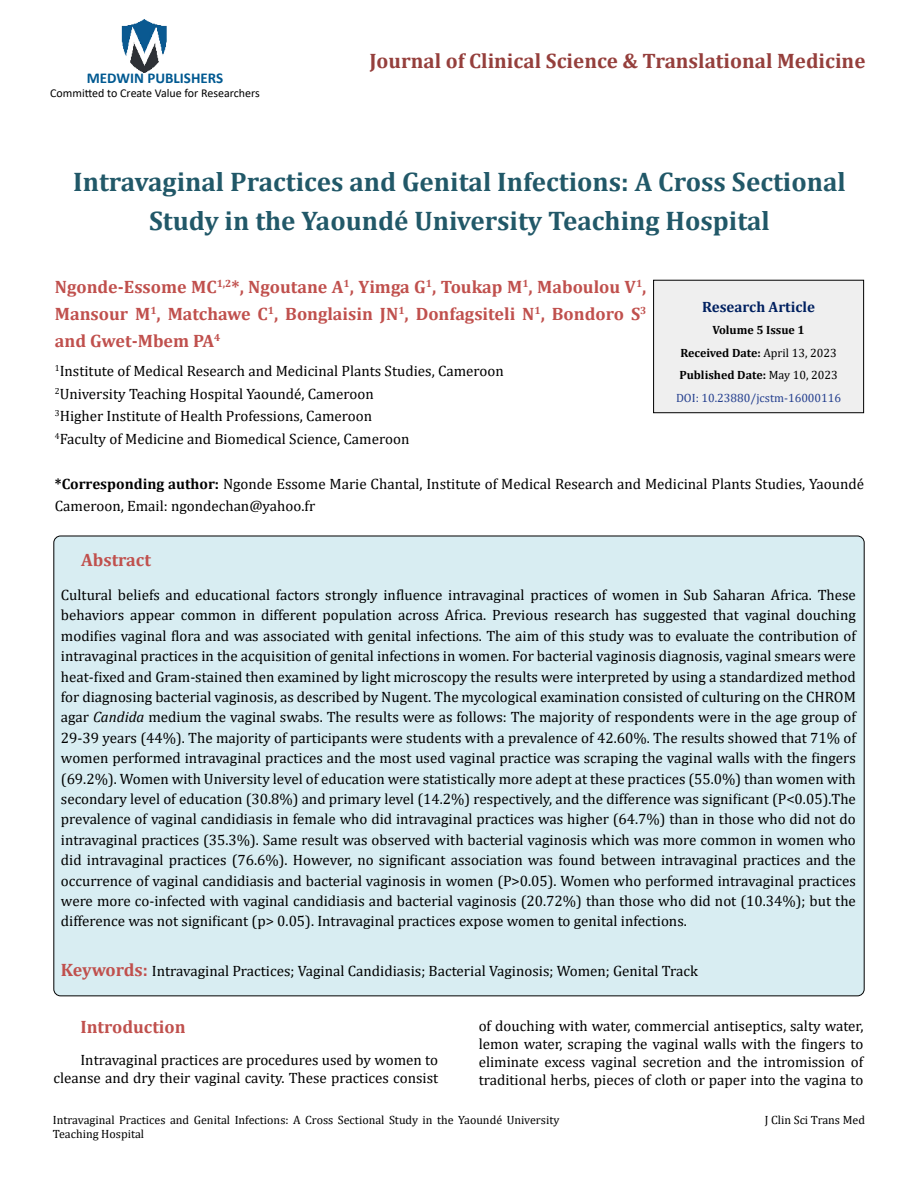
<style>
.page{position:relative;width:918px;height:1188px;background:#fff}
.page>*{position:absolute;margin:0;border:0;box-sizing:border-box;transform-origin:0 0}
.t1{font:700 27px/39px "Cambria";color:#215868;text-align:center}
.t2{font:700 21px "Cambria";color:#953f3c}
.t3{font:700 18px/27px "Cambria";color:#c0504d;text-align:justify}
.t4{font:15px/20.4px "Cambria";color:#000}
.t5{font:700 15px "Calibri";color:#005991}
.t6{font:700 15px "Cambria";color:#002060}
.t7{font:12px/14.4px "Cambria";color:#000}
.t8{font:700 12px/22.5px "Cambria";color:#000;text-align:center}
.t9{font:12px "Calibri";color:#000}
.s1{font-weight:700}
.s2{font-weight:400}
.s3{font-weight:400;color:#25408f}
.s4{font-style:italic}
.s5{font-weight:700;font-size:18px;color:#c0504d}
</style>
<div class="page">
<img style="left:121px;top:19px;width:46px;height:54px">
<div style="left:654px;top:280px;width:210px;height:133px;background:#efefef"></div>
<div style="left:653px;top:280px;width:211px;height:133px;border:1px solid #000"></div>
<div style="left:54px;top:536px;width:810px;height:460px;background:#d8edf2;border-radius:7px"></div>
<p class="t5" style="left:87px;top:67px;width:138px">MEDWIN PUBLISHERS</p>
<p class="t9" style="left:50px;top:85px;width:211px">Committed to Create Value for Researchers</p>
<h2 class="t2" style="left:369px;top:46px;width:498px">Journal of Clinical Science &amp; Translational Medicine</h2>
<h1 class="t1" style="left:73px;top:162px;width:774px">Intravaginal Practices and Genital Infections: A Cross Sectional<br>Study in the Yaoundé University Teaching Hospital</h1>
<p class="t3" style="left:55px;top:273px;width:593px">Ngonde-Essome MC<sup>1,2</sup>*, Ngoutane A<sup>1</sup>, Yimga G<sup>1</sup>, Toukap M<sup>1</sup>, Maboulou V<sup>1</sup>, Mansour M<sup>1</sup>, Matchawe C<sup>1</sup>, Bonglaisin JN<sup>1</sup>, Donfagsiteli N<sup>1</sup>, Bondoro S<sup>3 </sup>and Gwet-Mbem PA<sup>4</sup></p>
<p class="t4" style="left:55px;top:360px;width:451px;line-height:22.5px"><sup>1</sup>Institute of Medical Research and Medicinal Plants Studies, Cameroon <sup>2</sup>University Teaching Hospital Yaoundé, Cameroon<br><sup>3</sup>Higher Institute of Health Professions, Cameroon<br><sup>4</sup>Faculty of Medicine and Biomedical Science, Cameroon</p>
<p class="t4" style="left:55px;top:472px;width:811px;line-height:22.5px"><span class="s1">*Corresponding author:</span> Ngonde Essome Marie Chantal, Institute of Medical Research and Medicinal Plants Studies, Yaoundé<br>Cameroon, Email: ngondechan@yahoo.fr</p>
<p class="t6" style="left:702px;top:296px;width:114px">Research Article</p>
<p class="t8" style="left:676px;top:319px;width:167px">Volume 5 Issue 1<br>Received Date: <span class="s2">April 13, 2023<br></span>Published Date: <span class="s2">May 10, 2023<br></span><span class="s3">DOI: 10.23880/jcstm-16000116</span></p>
<p class="t3" style="left:81px;top:546px;width:71px">Abstract</p>
<p class="t4" style="left:61px;top:585px;width:797px;text-align:justify">Cultural beliefs and educational factors strongly influence intravaginal practices of women in Sub Saharan Africa. These behaviors appear common in different population across Africa. Previous research has suggested that vaginal douching modifies vaginal flora and was associated with genital infections. The aim of this study was to evaluate the contribution of intravaginal practices in the acquisition of genital infections in women. For bacterial vaginosis diagnosis, vaginal smears were heat-fixed and Gram-stained then examined by light microscopy the results were interpreted by using a standardized method for diagnosing bacterial vaginosis, as described by Nugent. The mycological examination consisted of culturing on the CHROM agar <span class="s4">Candida</span> medium the vaginal swabs. The results were as follows: The majority of respondents were in the age group of 29-39 years (44%). The majority of participants were students with a prevalence of 42.60%. The results showed that 71% of women performed intravaginal practices and the most used vaginal practice was scraping the vaginal walls with the fingers (69.2%). Women with University level of education were statistically more adept at these practices (55.0%) than women with secondary level of education (30.8%) and primary level (14.2%) respectively, and the difference was significant (P&lt;0.05).The prevalence of vaginal candidiasis in female who did intravaginal practices was higher (64.7%) than in those who did not do intravaginal practices (35.3%). Same result was observed with bacterial vaginosis which was more common in women who did intravaginal practices (76.6%). However, no significant association was found between intravaginal practices and the occurrence of vaginal candidiasis and bacterial vaginosis in women (P&gt;0.05). Women who performed intravaginal practices were more co-infected with vaginal candidiasis and bacterial vaginosis (20.72%) than those who did not (10.34%); but the difference was not significant (p&gt; 0.05). Intravaginal practices expose women to genital infections.</p>
<p class="t4" style="left:61px;top:960px;width:639px"><span class="s5">Keywords:</span> Intravaginal Practices; Vaginal Candidiasis; Bacterial Vaginosis; Women; Genital Track</p>
<p class="t3" style="left:80px;top:1013px;width:107px">Introduction</p>
<p class="t4" style="left:53px;top:1050px;width:386px;line-height:18px;text-align:right">Intravaginal practices are procedures used by women to cleanse and dry their vaginal cavity. These practices consist</p>
<p class="t4" style="left:479px;top:1017px;width:386px;line-height:18px;text-align:justify">of douching with water, commercial antiseptics, salty water, lemon water, scraping the vaginal walls with the fingers to eliminate excess vaginal secretion and the intromission of traditional herbs, pieces of cloth or paper into the vagina to</p>
<p class="t7" style="left:53px;top:1113px;width:508px">Intravaginal Practices and Genital Infections: A Cross Sectional Study in the Yaoundé University<br>Teaching Hospital</p>
<p class="t7" style="left:765px;top:1113px;width:102px">J Clin Sci Trans Med</p>
</div>
